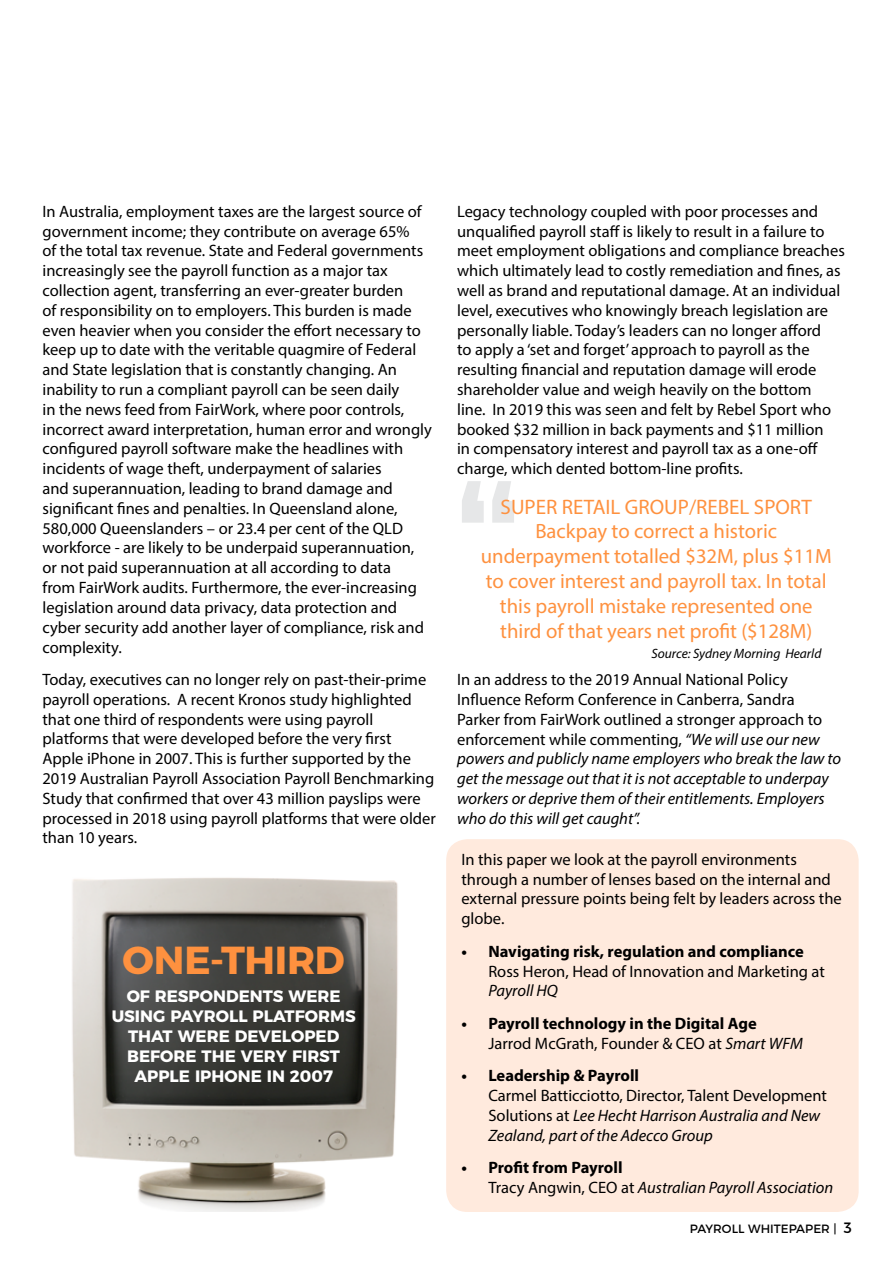
<style>
.page{position:relative;width:893px;height:1263px;background:#fff}
.page>*{position:absolute;margin:0;border:0;box-sizing:border-box;transform-origin:0 0}
.t1{font:700 161.4px "Raleway";color:#e6e7e8}
.t2{font:700 39px "Montserrat";letter-spacing:-.005em;color:#fe913f}
.t3{font:21px "Myriad Pro";color:#fe913f}
.t4{font:20.7px/24.9px "Myriad Pro";color:#fe913f;text-align:center}
.t5{font:16.5px/19.8px "Myriad Pro";color:#000}
.t6{font:italic 16.5px/19.8px "Myriad Pro";color:#000}
.t7{font:700 16.5px/19.8px "Myriad Pro";color:#000}
.t8{font:700 16.5px/19.8px "Montserrat";color:#fff;text-align:center}
.t9{font:italic 13.5px "Myriad Pro";color:#000}
.t10{font:12px "Montserrat";color:#000}
.s1{font-style:normal}
.s2{font-weight:400}
.s3{font-weight:400;font-style:italic}
.s4{font-weight:700;font-style:normal}
.s5{font-size:15px}
</style>
<div class="page">
<div style="left:446px;top:839px;width:413px;height:373px;background:#ffeadd;border-radius:21px"></div>
<img style="left:72px;top:877px;width:326px;height:335px">
<p class="t5" style="left:43px;top:201px;width:391px">In Australia, employment taxes are the largest source of government income; they contribute on average 65%<br>of the total tax revenue. State and Federal governments increasingly see the payroll function as a major tax collection agent, transferring an ever-greater burden<br>of responsibility on to employers. This burden is made even heavier when you consider the effort necessary to keep up to date with the veritable quagmire of Federal and State legislation that is constantly changing. An inability to run a compliant payroll can be seen daily<br>in the news feed from FairWork, where poor controls, incorrect award interpretation, human error and wrongly configured payroll software make the headlines with incidents of wage theft, underpayment of salaries<br>and superannuation, leading to brand damage and significant fines and penalties. In Queensland alone, 580,000 Queenslanders – or 23.4 per cent of the QLD workforce - are likely to be underpaid superannuation, or not paid superannuation at all according to data<br>from FairWork audits. Furthermore, the ever-increasing legislation around data privacy, data protection and cyber security add another layer of compliance, risk and complexity.</p>
<p class="t5" style="left:43px;top:669px;width:395px">Today, executives can no longer rely on past-their-prime payroll operations. A recent Kronos study highlighted that one third of respondents were using payroll platforms that were developed before the very first Apple iPhone in 2007. This is further supported by the 2019 Australian Payroll Association Payroll Benchmarking Study that confirmed that over 43 million payslips were processed in 2018 using payroll platforms that were older than 10 years.</p>
<h2 class="t2" style="left:123px;top:928px;width:224px">ONE-THIRD</h2>
<p class="t8" style="left:112px;top:985px;width:245px">OF RESPONDENTS WERE<br>USING PAYROLL PLATFORMS<br>THAT WERE DEVELOPED<br>BEFORE THE VERY FIRST<br>APPLE IPHONE IN 2007</p>
<p class="t5" style="left:457px;top:201px;width:389px">Legacy technology coupled with poor processes and unqualified payroll staff is likely to result in a failure to meet employment obligations and compliance breaches which ultimately lead to costly remediation and fines, as well as brand and reputational damage. At an individual level, executives who knowingly breach legislation are personally liable. Today’s leaders can no longer afford<br>to apply a ‘set and forget’ approach to payroll as the resulting financial and reputation damage will erode shareholder value and weigh heavily on the bottom<br>line. In 2019 this was seen and felt by Rebel Sport who booked $32 million in back payments and $11 million<br>in compensatory interest and payroll tax as a one-off charge, which dented bottom-line profits.</p>
<h1 class="t1" style="left:453px;top:450px;width:72px">“</h1>
<p class="t3" style="left:501px;top:494px;width:313px">SUPER RETAIL GROUP/REBEL SPORT</p>
<p class="t4" style="left:481px;top:519px;width:352px">Backpay to correct a historic underpayment totalled $32M, plus $11M to cover interest and payroll tax. In total this payroll mistake represented one third of that years net profit ($128M)</p>
<p class="t9" style="left:651px;top:645px;width:172px">Source: Sydney Morning Hearld</p>
<p class="t6" style="left:457px;top:669px;width:386px"><span class="s1">In an address to the 2019 Annual National Policy Influence Reform Conference in Canberra, Sandra Parker from FairWork outlined a stronger approach to enforcement while commenting,</span> “We will use our new powers and publicly name employers who break the law to get the message out that it is not acceptable to underpay workers or deprive them of their entitlements. Employers who do this will get caught”.</p>
<p class="t5" style="left:461px;top:849px;width:382px">In this paper we look at the payroll environments through a number of lenses based on the internal and external pressure points being felt by leaders across the globe.</p>
<p class="t7" style="left:461px;top:941px;width:344px">• Navigating risk, regulation and compliance</p>
<p class="t5" style="left:488px;top:961px;width:338px">Ross Heron, Head of Innovation and Marketing at</p>
<p class="t6" style="left:488px;top:981px;width:71px">Payroll HQ</p>
<p class="t7" style="left:488px;top:1013px;width:316px;text-indent:-27px">• Payroll technology in the Digital Age<br><span class="s2">Jarrod McGrath, Founder &amp; CEO at</span> <span class="s3">Smart WFM</span></p>
<p class="t7" style="left:461px;top:1065px;width:179px">• Leadership &amp; Payroll</p>
<p class="t6" style="left:488px;top:1085px;width:340px"><span class="s1">Carmel Batticciotto, Director, Talent Development<br>Solutions at</span> Lee Hecht Harrison Australia and New<br>Zealand, part of the Adecco Group</p>
<p class="t6" style="left:488px;top:1157px;width:346px;text-indent:-27px"><span class="s4">• Profit from Payroll<br></span><span class="s1">Tracy Angwin, CEO at</span> Australian Payroll Association</p>
<p class="t10" style="left:690px;top:1219px;width:164px">PAYROLL WHITEPAPER | <span class="s5">3</span></p>
</div>
